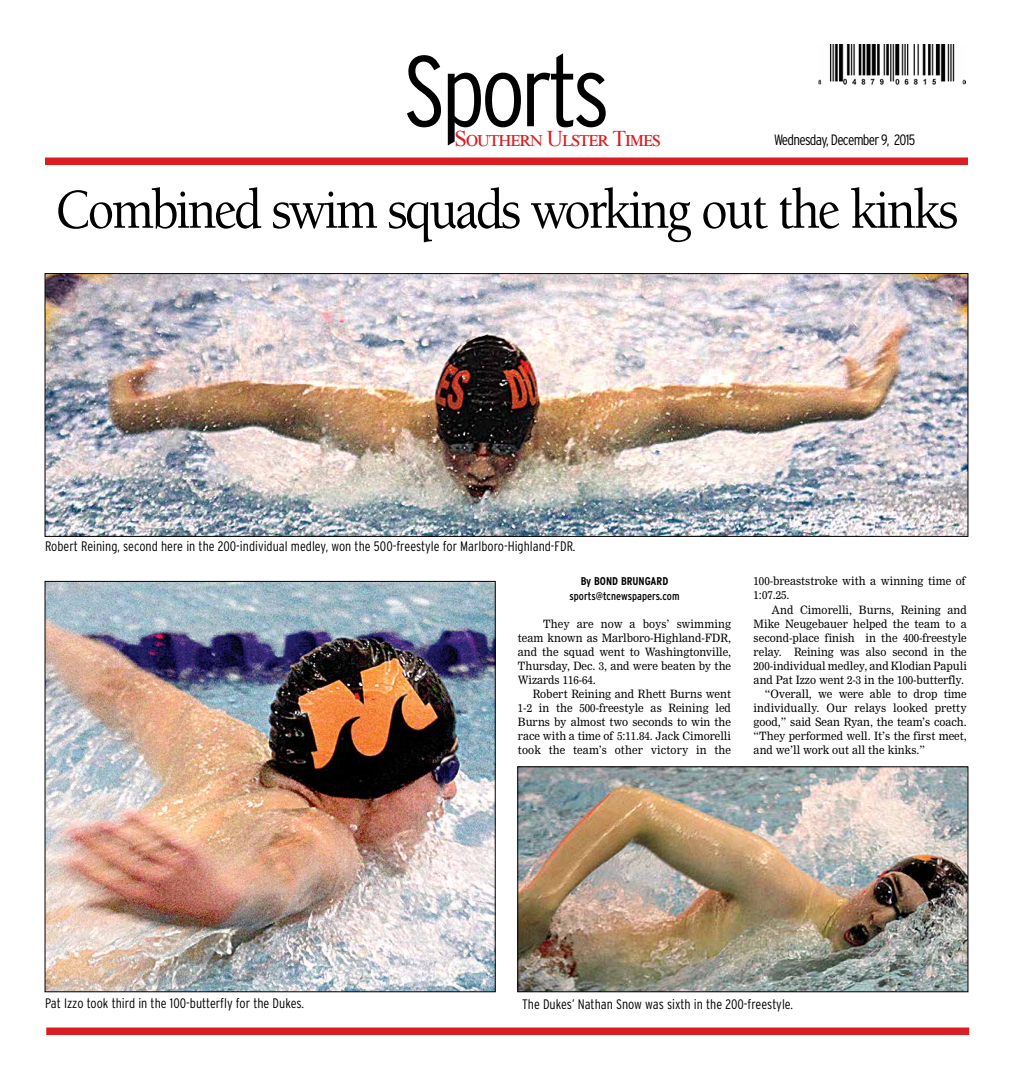
<style>
.page{position:relative;width:1013px;height:1080px;background:#fff}
.page>*{position:absolute;margin:0;border:0;box-sizing:border-box;transform-origin:0 0}
.t1{font:300 condensed 100px "Interstate";letter-spacing:-.05em;color:#000}
.t2{font:500 57.5px "Berkeley Std";letter-spacing:-.05em;color:#000;scale:.9 1}
.t3{font:22.5px "Times New Roman";letter-spacing:-.05em;color:#db1c22}
.t4{font:300 condensed 15px "Interstate";letter-spacing:-.05em;color:#000}
.t5{font:300 condensed 13.75px "Interstate";color:#000}
.t6{font:11.25px/14px "Nimrod MT Pro";color:#000;text-align:justify;scale:.95 1}
.t7{font:condensed 11.25px "Interstate";color:#000}
.t8{font:700 condensed 11.25px "Interstate";color:#000}
</style>
<div class="page">
<div style="left:45px;top:158px;width:923px;height:7px;background:#db1c22"></div>
<img style="left:818px;top:45px;width:147px;height:40px">
<div style="left:46px;top:1028px;width:923px;height:7px;background:#db1c22"></div>
<img style="left:47px;top:275px;width:919px;height:260px">
<img style="left:47px;top:583px;width:446px;height:407px">
<img style="left:519px;top:768px;width:447px;height:222px">
<div style="left:517px;top:766px;width:451px;height:226px;border:1px solid #000"></div>
<h1 class="t1" style="left:403px;top:30px;width:209px">Sports</h1>
<h3 class="t3" style="left:454px;top:122px;width:207px">Southern Ulster Times</h3>
<h3 class="t4" style="left:774px;top:131px;width:143px">Wednesday, December 9, 2015</h3>
<h2 class="t2" style="left:55px;top:179px;width:1005px">Combined swim squads working out the kinks</h2>
<p class="t5" style="left:45px;top:538px;width:532px">Robert Reining, second here in the 200-individual medley, won the 500-freestyle for Marlboro-Highland-FDR.</p>
<p class="t8" style="left:580px;top:574px;width:89px">By BOND BRUNGARD</p>
<p class="t7" style="left:569px;top:589px;width:111px">sports@tcnewspapers.com</p>
<p class="t6" style="left:518px;top:616px;width:226px;text-indent:25px">They are now a boys’ swimming team known as Marlboro-Highland-FDR, and the squad went to Washingtonville, Thursday, Dec. 3, and were beaten by the Wizards 116-64.</p>
<p class="t6" style="left:518px;top:686px;width:226px;text-indent:15px">Robert Reining and Rhett Burns went 1-2 in the 500-freestyle as Reining led Burns by almost two seconds to win the race with a time of 5:11.84. Jack Cimorelli took the team’s other victory in the</p>
<p class="t6" style="left:753px;top:574px;width:225px">100-breaststroke with a winning time of<br>1:07.25.</p>
<p class="t6" style="left:771px;top:602px;width:207px">And Cimorelli, Burns, Reining and</p>
<p class="t6" style="left:753px;top:616px;width:226px">Mike Neugebauer helped the team to a</p>
<p class="t6" style="left:753px;top:630px;width:226px">second-place finish in the 400-freestyle</p>
<p class="t6" style="left:753px;top:644px;width:226px">relay. Reining was also second in the</p>
<p class="t6" style="left:753px;top:658px;width:226px">200-individual medley, and Klodian Papuli</p>
<p class="t6" style="left:753px;top:672px;width:223px">and Pat Izzo went 2-3 in the 100-butterfly.</p>
<p class="t6" style="left:765px;top:686px;width:214px">“Overall, we were able to drop time</p>
<p class="t6" style="left:753px;top:700px;width:226px">individually. Our relays looked pretty</p>
<p class="t6" style="left:753px;top:715px;width:226px">good,” said Sean Ryan, the team’s coach.</p>
<p class="t6" style="left:753px;top:729px;width:226px">“They performed well. It’s the first meet,</p>
<p class="t6" style="left:753px;top:743px;width:182px">and we’ll work out all the kinks.”</p>
<p class="t5" style="left:45px;top:995px;width:260px">Pat Izzo took third in the 100-butterfly for the Dukes.</p>
<p class="t5" style="left:522px;top:996px;width:272px">The Dukes’ Nathan Snow was sixth in the 200-freestyle.</p>
</div>
